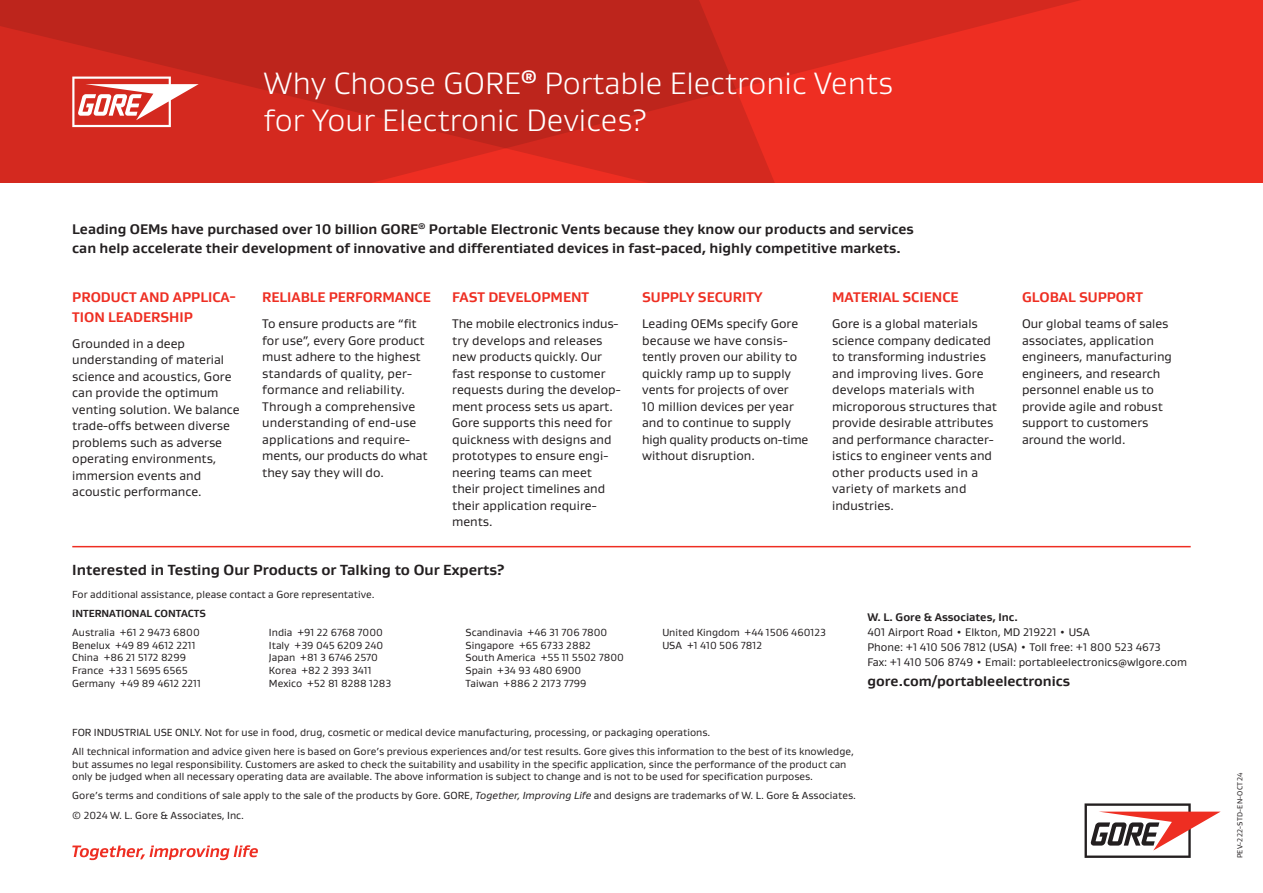
<style>
.page{position:relative;width:1263px;height:893px;background:#fff}
.page>*{position:absolute;margin:0;border:0;box-sizing:border-box;transform-origin:0 0}
.t1{font:300 31.5px/37.5px "Gore Gustan";color:#fff}
.t2{font:700 15px "Gore Gustan";color:#231f20}
.t3{font:700 14.25px/19.5px "Gore Gustan";color:#231f20}
.t4{font:700 14.25px/19.5px "Gore Gustan";color:#ee2e22}
.t5{font:12.75px/16.5px "Gore Gustan";color:#231f20}
.t6{font:11.25px/15px "Gore Gustan";color:#231f20}
.t7{font:700 11.25px "Gore Gustan";color:#231f20}
.t8{font:10.5px/12.8px "Gore Gustan";color:#231f20}
.t9{font:700 10.5px "Gore Gustan";color:#231f20}
.t10{font:7.5px "Gore Gustan";letter-spacing:.03em;color:#231f20}
.s1{font-style:italic}
</style>
<div class="page">
<div style="left:0;top:0;width:1263px;height:183px;background:#ee2e22"></div>
<svg style="left:789px;top:0;width:291px;height:75px;fill:#d7291f"></svg>
<svg style="left:0;top:0;width:789px;height:183px;background:#c9271d"></svg>
<svg style="left:72px;top:77px;width:127px;height:50px;background:#e47973"></svg>
<svg style="left:72px;top:845px;width:186px;height:15px"></svg>
<svg style="left:1084px;top:803px;width:137px;height:55px"></svg>
<hr style="left:72px;top:546px;width:1119px;height:1px;background:#ee2e22">
<h1 class="t1" style="left:264px;top:64px;width:631px">Why Choose GORE<sup>®</sup> Portable Electronic Vents for Your Electronic Devices?</h1>
<p class="t3" style="left:72px;top:219px;width:843px">Leading OEMs have purchased over 10 billion GORE<sup>®</sup> Portable Electronic Vents because they know our products and services can help accelerate their development of innovative and differentiated devices in fast-paced, highly competitive markets.</p>
<p class="t4" style="left:72px;top:287px;width:165px">PRODUCT AND APPLICA-<br>TION LEADERSHIP</p>
<p class="t5" style="left:72px;top:335px;width:169px">Grounded in a deep understanding of material science and acoustics, Gore can provide the optimum venting solution. We balance trade-offs between diverse problems such as adverse operating environments, immersion events and acoustic performance.</p>
<p class="t4" style="left:262px;top:287px;width:170px">RELIABLE PERFORMANCE</p>
<p class="t5" style="left:262px;top:315px;width:167px">To ensure products are “fit for use”, every Gore product must adhere to the highest standards of quality, per - formance and reliability.<br>Through a comprehensive understanding of end-use applications and require&shy;ments, our products do what they say they will do.</p>
<p class="t4" style="left:452px;top:287px;width:138px">FAST DEVELOPMENT</p>
<p class="t5" style="left:452px;top:315px;width:169px">The mobile electronics in dus&shy;try develops and releases new products quickly. Our fast response to customer requests during the develop&shy;ment process sets us apart.<br>Gore supports this need for quickness with designs and prototypes to ensure engi&shy;neer ing teams can meet their project timelines and their appli cation require&shy;ments.</p>
<p class="t4" style="left:642px;top:287px;width:122px">SUPPLY SECURITY</p>
<p class="t5" style="left:642px;top:315px;width:168px">Leading OEMs specify Gore because we have consis&shy;tent ly proven our ability to quickly ramp up to supply vents for projects of over<br>10 million devices per year and to continue to supply high quality products on-time without disruption.</p>
<p class="t4" style="left:832px;top:287px;width:128px">MATERIAL SCIENCE</p>
<p class="t5" style="left:832px;top:315px;width:166px">Gore is a global materials science company dedicated to transforming industries and improving lives. Gore develops materials with microporous structures that provide desirable attributes and performance character&shy;istics to engineer vents and other products used in a variety of markets and industries.</p>
<p class="t4" style="left:1022px;top:287px;width:123px">GLOBAL SUPPORT</p>
<p class="t5" style="left:1022px;top:315px;width:151px">Our global teams of sales associates, application engineers, manufacturing engineers, and research personnel enable us to provide agile and robust support to customers around the world.</p>
<p class="t2" style="left:72px;top:560px;width:434px">Interested in Testing Our Products or Talking to Our Experts?</p>
<p class="t8" style="left:72px;top:587px;width:304px">For additional assistance, please contact a Gore representative.</p>
<p class="t9" style="left:72px;top:606px;width:135px">INTERNATIONAL CONTACTS</p>
<p class="t8" style="left:72px;top:626px;width:130px">Australia +61 2 9473 6800<br>Benelux +49 89 4612 2211<br>China +86 21 5172 8299<br>France +33 1 5695 6565<br>Germany +49 89 4612 2211</p>
<p class="t8" style="left:269px;top:626px;width:124px">India +91 22 6768 7000<br>Italy +39 045 6209 240<br>Japan +81 3 6746 2570<br>Korea +82 2 393 3411<br>Mexico +52 81 8288 1283</p>
<p class="t8" style="left:466px;top:626px;width:160px">Scandinavia +46 31 706 7800<br>Singapore +65 6733 2882<br>South America +55 11 5502 7800<br>Spain +34 93 480 6900<br>Taiwan +886 2 2173 7799</p>
<p class="t8" style="left:662px;top:626px;width:165px">United Kingdom +44 1506 460123<br>USA +1 410 506 7812</p>
<p class="t7" style="left:867px;top:610px;width:152px">W. L. Gore &amp; Associates, Inc.</p>
<p class="t6" style="left:867px;top:624px;width:321px">401 Airport Road • Elkton, MD 219221 • USA<br>Phone: +1 410 506 7812 (USA) • Toll free: +1 800 523 4673<br>Fax: +1 410 506 8749 • Email: portableelectronics@wlgore.com</p>
<p class="t3" style="left:867px;top:671px;width:204px">gore.com/portableelectronics</p>
<p class="t8" style="left:72px;top:722px;width:783px;line-height:19px">FOR INDUSTRIAL USE ONLY. Not for use in food, drug, cosmetic or medical device manufacturing, processing, or packaging operations.<br>All technical information and advice given here is based on Gore’s previous experiences and/or test results. Gore gives this information to the best of its knowledge,</p>
<p class="t8" style="left:72px;top:757px;width:776px">but assumes no legal responsibility. Customers are asked to check the suitability and usability in the specific application, since the performance of the product can only be judged when all necessary operating data are available. The above information is subject to change and is not to be used for specification purposes.</p>
<p class="t8" style="left:72px;top:786px;width:785px;line-height:19px">Gore’s terms and conditions of sale apply to the sale of the products by Gore. GORE, <span class="s1">Together, Improving Life</span> and designs are trademarks of W. L. Gore &amp; Associates. © 2024 W. L. Gore &amp; Associates, Inc.</p>
<p class="t10" style="left:1235px;top:858px;width:87px;rotate:-90deg">PEV-222-STD-EN-OCT24</p>
</div>
